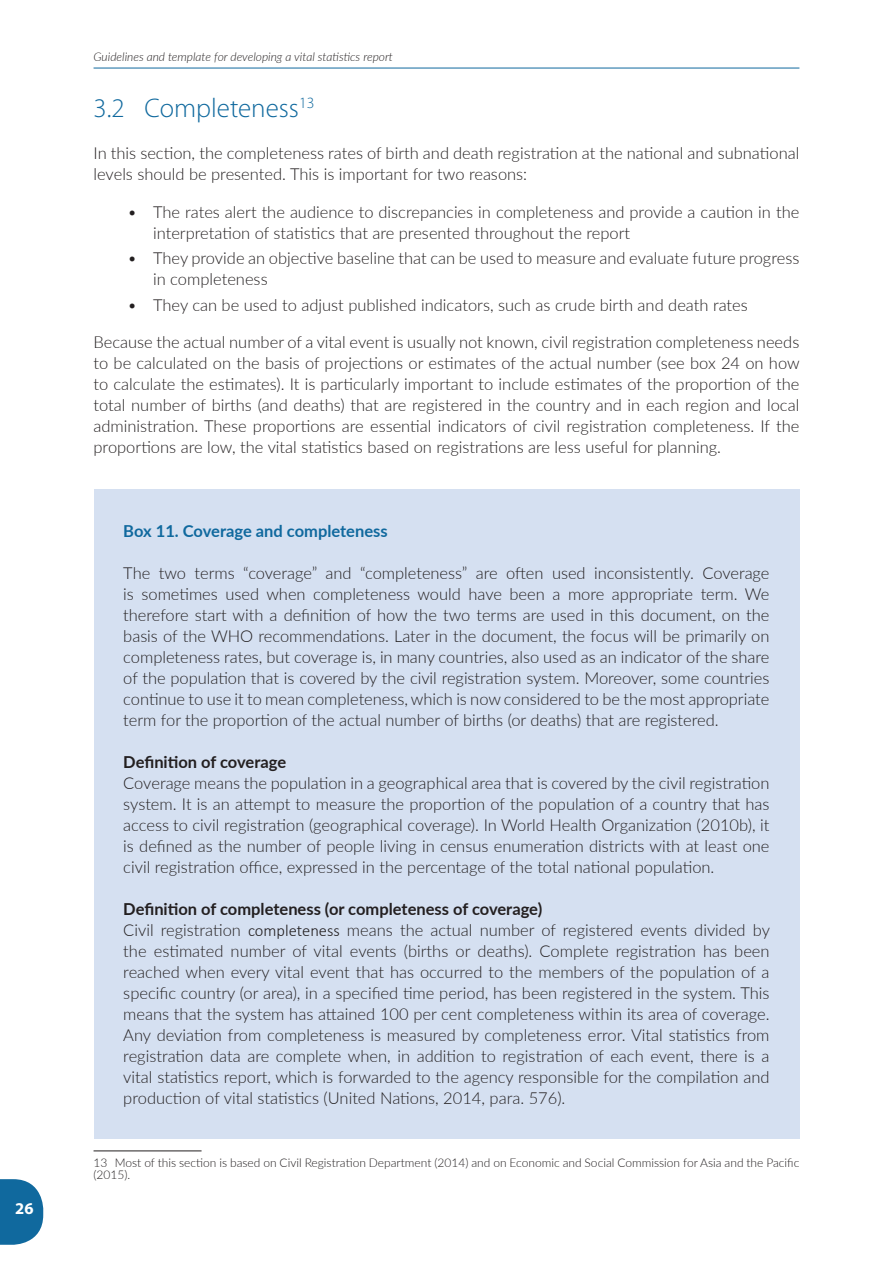
<style>
.page{position:relative;width:893px;height:1263px;background:#fff}
.page>*{position:absolute;margin:0;border:0;box-sizing:border-box;transform-origin:0 0}
.t1{font:300 27px "Myriad Pro";color:#10699e}
.t2{font:300 16.5px/21px "Lato";color:#231f20}
.t3{font:700 16.5px "Lato";color:#10699e}
.t4{font:700 16.5px "Lato";letter-spacing:-.005em;color:#231f20}
.t5{font:700 16.5px "Myriad Pro";color:#fff}
.t6{font:300 12px/12px "Lato";color:#231f20}
.t7{font:italic 300 12px "Lato";color:#231f20}
.s1{font-weight:700}
.s2{font-family:"Calibri"}
</style>
<div class="page">
<svg style="left:0;top:1179px;width:43px;height:66px;background:#2e7caa"></svg>
<hr style="left:94px;top:68px;width:705px;height:1px;background:#10699e">
<div style="left:94px;top:489px;width:705px;height:649px;background:#d5e0f1"></div>
<hr style="left:94px;top:1150px;width:108px;height:1px;background:#231f20">
<p class="t5" style="left:15px;top:1199px;width:20px">26</p>
<p class="t7" style="left:94px;top:48px;width:301px">Guidelines and template for developing a vital statistics report</p>
<h1 class="t1" style="left:94px;top:93px;width:222px">3.2 Completeness<sup>13</sup></h1>
<p class="t2" style="left:94px;top:142px;width:707px">In this section, the completeness rates of birth and death registration at the national and subnational levels should be presented. This is important for two reasons:</p>
<p class="t2" style="left:153px;top:201px;width:648px;text-indent:-26px">• The rates alert the audience to discrepancies in completeness and provide a caution in the interpretation of statistics that are presented throughout the report</p>
<p class="t2" style="left:153px;top:247px;width:648px;text-indent:-26px">• They provide an objective baseline that can be used to measure and evaluate future progress in completeness</p>
<p class="t2" style="left:128px;top:293px;width:622px">• They can be used to adjust published indicators, such as crude birth and death rates</p>
<p class="t2" style="left:94px;top:331px;width:708px;text-align:justify">Because the actual number of a vital event is usually not known, civil registration completeness needs to be calculated on the basis of projections or estimates of the actual number (see box 24 on how to calculate the estimates). It is particularly important to include estimates of the proportion of the total number of births (and deaths) that are registered in the country and in each region and local administration. These proportions are essential indicators of civil registration completeness. If the proportions are low, the vital statistics based on registrations are less useful for planning.</p>
<p class="t3" style="left:123px;top:519px;width:266px">Box 11. Coverage and completeness</p>
<p class="t2" style="left:123px;top:562px;width:648px;text-align:justify">The two terms “coverage” and “completeness” are often used inconsistently. Coverage is sometimes used when completeness would have been a more appropriate term. We therefore start with a definition of how the two terms are used in this document, on the basis of the WHO recommendations. Later in the document, the focus will be primarily on completeness rates, but coverage is, in many countries, also used as an indicator of the share of the population that is covered by the civil registration system. Moreover, some countries continue to use it to mean completeness, which is now considered to be the most appropriate term for the proportion of the actual number of births (or deaths) that are registered.</p>
<p class="t4" style="left:123px;top:750px;width:164px">Definition of coverage</p>
<p class="t2" style="left:123px;top:772px;width:648px;text-align:justify">Coverage means the population in a geographical area that is covered by the civil registration system. It is an attempt to measure the proportion of the population of a country that has access to civil registration (geographical coverage). In World Health Organization (2010b), it is defined as the number of people living in census enumeration districts with at least one civil registration office, expressed in the percentage of the total national population.</p>
<p class="t2" style="left:123px;top:898px;width:648px"><span class="s1">Definition of completeness (or completeness of coverage)<br></span>Civil registration <span class="s2">completeness</span> means the actual number of registered events divided by the estimated number of vital events (births or deaths). Complete registration has been reached when every vital event that has occurred to the members of the population of a specific country (or area), in a specified time period, has been registered in the system. This means that the system has attained 100 per cent completeness within its area of coverage.<br>Any deviation from completeness is measured by completeness error. Vital statistics from registration data are complete when, in addition to registration of each event, there is a vital statistics report, which is forwarded to the agency responsible for the compilation and production of vital statistics (United Nations, 2014, para. 576).</p>
<p class="t6" style="left:94px;top:1156px;width:707px">13 Most of this section is based on Civil Registration Department (2014) and on Economic and Social Commission for Asia and the Pacific (2015).</p>
</div>
